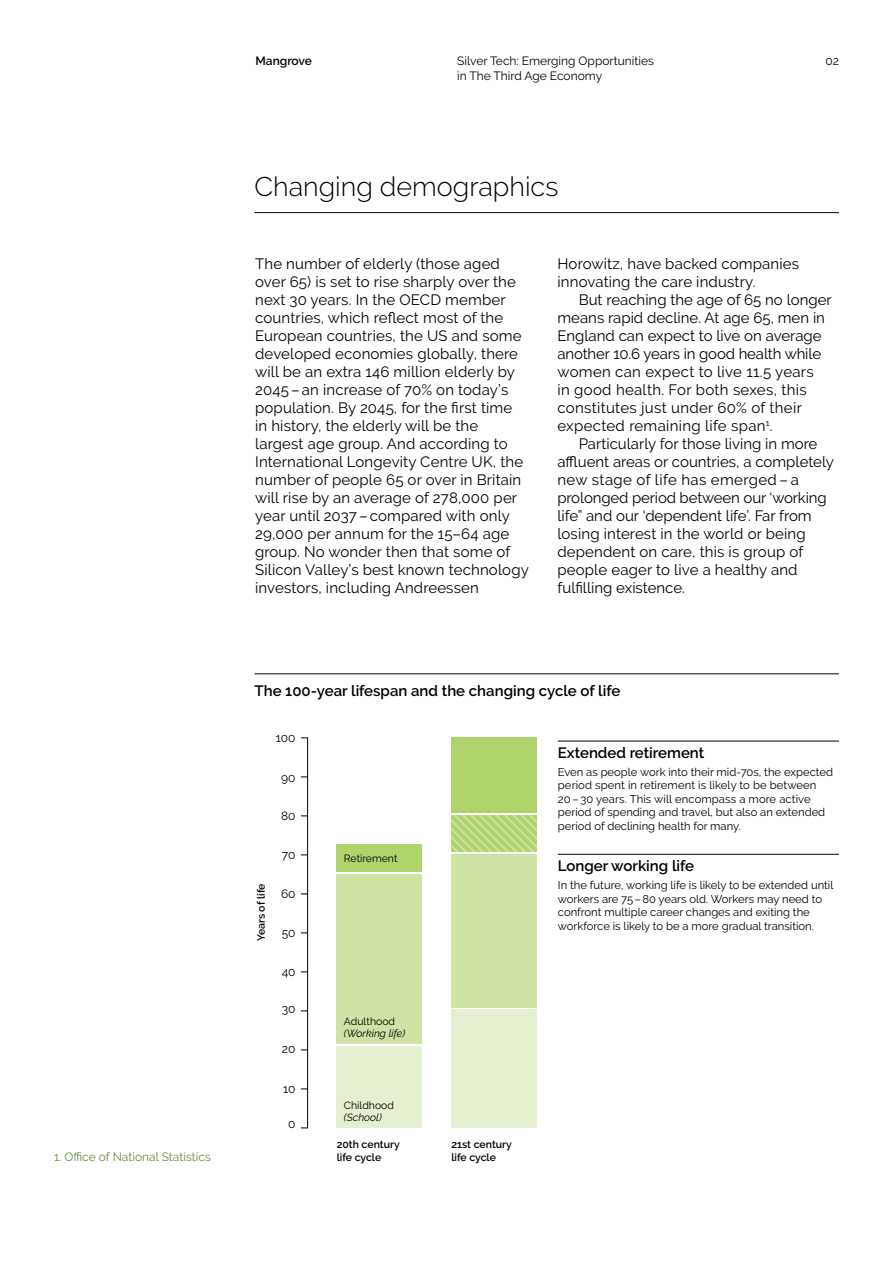
<style>
.page{position:relative;width:893px;height:1263px;background:#fff}
.page>*{position:absolute;margin:0;border:0;box-sizing:border-box;transform-origin:0 0}
.t1{font:300 27px "Raleway";color:#000}
.t2{font:15px/18px "Raleway";letter-spacing:.01em;color:#000}
.t3{font:600 15px "Raleway";color:#000}
.t4{font:12px/14.4px "Raleway";color:#000}
.t5{font:12px "Raleway";color:#698b41}
.t6{font:600 12px "Raleway";letter-spacing:-.005em;color:#000}
.t7{font:11.25px/13.5px "Raleway";color:#000}
.t8{font:600 10.5px/12.6px "Raleway";color:#000}
.t9{font:10.5px "Raleway";color:#000}
.t10{font:italic 10.5px "Raleway";color:#000}
</style>
<div class="page">
<div style="left:337px;top:844px;width:85px;height:28px;background:#afd46c"></div>
<div style="left:451px;top:738px;width:85px;height:75px;background:#afd46c"></div>
<svg style="left:451px;top:815px;width:85px;height:37px;background:#b8d87c"></svg>
<div style="left:451px;top:854px;width:85px;height:153px;background:#cee3a4"></div>
<div style="left:337px;top:874px;width:85px;height:170px;background:#cee3a4"></div>
<div style="left:451px;top:1010px;width:85px;height:118px;background:#e4f0d0"></div>
<div style="left:337px;top:1047px;width:85px;height:81px;background:#e4f0d0"></div>
<hr style="left:254px;top:212px;width:585px;height:1px;background:#000">
<hr style="left:254px;top:673px;width:585px;height:1px;background:#000">
<hr style="left:558px;top:741px;width:281px;height:1px;background:#000">
<hr style="left:558px;top:854px;width:281px;height:1px;background:#000">
<hr style="left:307px;top:738px;width:1px;height:390px;background:#000">
<p class="t5" style="left:54px;top:1149px;width:158px">1. Office of National Statistics</p>
<p class="t6" style="left:256px;top:54px;width:58px">Mangrove</p>
<p class="t4" style="left:457px;top:54px;width:198px">Silver Tech: Emerging Opportunities in The Third Age Economy</p>
<p class="t4" style="left:825px;top:54px;width:15px">02</p>
<h1 class="t1" style="left:254px;top:171px;width:305px">Changing demographics</h1>
<p class="t2" style="left:255px;top:255px;width:275px">The number of elderly (those aged over 65) is set to rise sharply over the next 30 years. In the OECD member countries, which reflect most of the European countries, the US and some developed economies globally, there will be an extra 146 million elderly by 2045 – an increase of 70% on today’s population. By 2045, for the first time<br>in history, the elderly will be the largest age group. And according to International Longevity Centre UK, the number of people 65 or over in Britain will rise by an average of 278,000 per year until 2037 – compared with only 29,000 per annum for the 15–64 age group. No wonder then that some of Silicon Valley’s best known technology investors, including Andreessen</p>
<p class="t2" style="left:557px;top:255px;width:243px">Horowitz, have backed companies innovating the care industry.</p>
<p class="t2" style="left:557px;top:291px;width:276px;text-indent:21px">But reaching the age of 65 no longer means rapid decline. At age 65, men in England can expect to live on average another 10.6 years in good health while women can expect to live 11.5 years<br>in good health. For both sexes, this constitutes just under 60% of their expected remaining life span<sup>1</sup>.</p>
<p class="t2" style="left:557px;top:435px;width:278px;text-indent:21px">Particularly for those living in more affluent areas or countries, a completely new stage of life has emerged – a prolonged period between our ‘working life” and our ‘dependent life’. Far from losing interest in the world or being dependent on care, this is group of people eager to live a healthy and fulfilling existence.</p>
<p class="t3" style="left:254px;top:682px;width:367px">The 100-year lifespan and the changing cycle of life</p>
<p class="t4" style="left:276px;top:730px;width:21px">100</p>
<p class="t4" style="left:281px;top:770px;width:16px">90</p>
<p class="t4" style="left:281px;top:808px;width:16px">80</p>
<p class="t8" style="left:255px;top:941px;width:59px;rotate:-90deg">Years of life</p>
<p class="t4" style="left:282px;top:847px;width:15px">70</p>
<p class="t4" style="left:281px;top:887px;width:16px">60</p>
<p class="t4" style="left:282px;top:925px;width:15px">50</p>
<p class="t4" style="left:282px;top:965px;width:15px">40</p>
<p class="t4" style="left:282px;top:1001px;width:15px">30</p>
<p class="t4" style="left:282px;top:1042px;width:15px">20</p>
<p class="t4" style="left:283px;top:1081px;width:14px">10</p>
<p class="t4" style="left:288px;top:1116px;width:9px">0</p>
<p class="t9" style="left:344px;top:852px;width:55px">Retirement</p>
<p class="t9" style="left:344px;top:1015px;width:53px">Adulthood</p>
<p class="t10" style="left:344px;top:1027px;width:63px">(Working life)</p>
<p class="t9" style="left:344px;top:1099px;width:52px">Childhood</p>
<p class="t10" style="left:344px;top:1111px;width:39px">(School)</p>
<p class="t8" style="left:337px;top:1138px;width:65px">20th century life cycle</p>
<p class="t3" style="left:558px;top:744px;width:148px">Extended retirement</p>
<p class="t7" style="left:558px;top:765px;width:277px">Even as people work into their mid-70s, the expected period spent in retirement is likely to be between 20– 30 years. This will encompass a more active period of spending and travel, but also an extended period of declining health for many.</p>
<p class="t3" style="left:558px;top:857px;width:138px">Longer working life</p>
<p class="t7" style="left:558px;top:878px;width:277px">In the future, working life is likely to be extended until workers are 75–80 years old. Workers may need to confront multiple career changes and exiting the workforce is likely to be a more gradual transition.</p>
<p class="t8" style="left:451px;top:1138px;width:62px">21st century life cycle</p>
</div>
